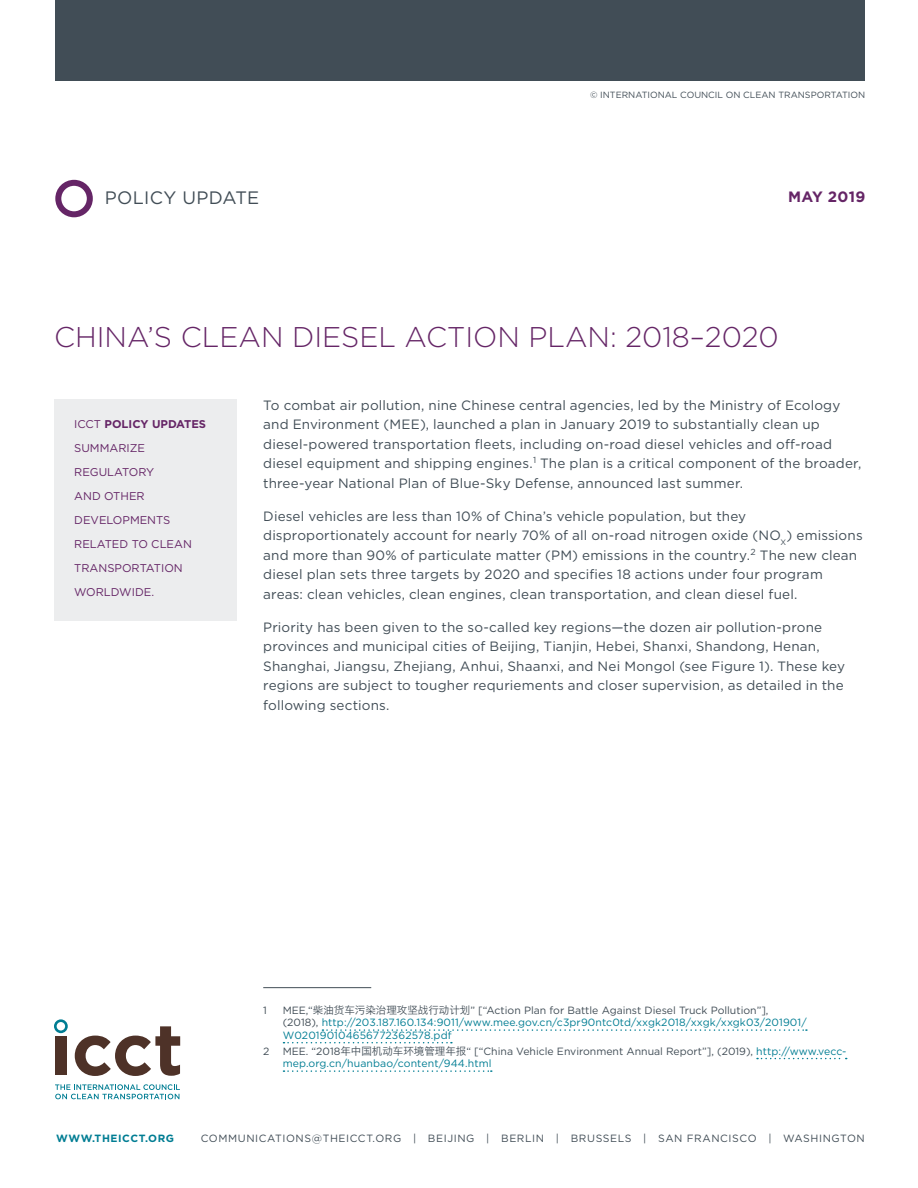
<style>
.page{position:relative;width:918px;height:1188px;background:#fff}
.page>*{position:absolute;margin:0;border:0;box-sizing:border-box;transform-origin:0 0}
.t1{font:300 28.5px "Gotham";color:#652566}
.t2{font:18px "Gotham";letter-spacing:.02em;color:#414d56}
.t3{font:700 15px "Gotham";letter-spacing:.02em;color:#652566}
.t4{font:13.5px/19.5px "Gotham";letter-spacing:.01em;color:#414d56}
.t5{font:11.25px/24px "Gotham";color:#652566}
.t6{font:10.5px/12.6px "Gotham";letter-spacing:.005em;color:#007d93}
.t7{font:10.5px/12.6px "Gotham";letter-spacing:.01em;color:#414d56}
.t8{font:10.5px "Gotham";letter-spacing:.055em;color:#414d56}
.t9{font:700 10.5px "Gotham";letter-spacing:.055em;color:#007d93}
.t10{font:9px "Gotham";color:#414d56}
.s1{font-weight:700}
.s2{color:#414d56}
.s3{font-family:"Hiragino Sans GB W3";color:#414d56}
.s4{font-family:"Hiragino Sans GB W3"}
.s5{color:#007d93}
</style>
<div class="page">
<svg style="left:55px;top:1084px;width:125px;height:15px"></svg>
<div style="left:55px;top:1036px;width:11px;height:39px;background:#4e3228"></div>
<svg style="left:75px;top:1026px;width:105px;height:50px"></svg>
<svg style="left:54px;top:1019px;width:14px;height:14px"></svg>
<div style="left:55px;top:180px;width:38px;height:37px;border:6px solid #652566;border-radius:50%"></div>
<div style="left:55px;top:0;width:810px;height:81px;background:#414d56"></div>
<hr style="left:263px;top:987px;width:108px;height:1px;background:#414d56">
<svg style="left:322px;top:1029px;width:485px;height:2px"></svg>
<svg style="left:284px;top:1042px;width:168px;height:1px"></svg>
<svg style="left:757px;top:1058px;width:90px;height:1px"></svg>
<svg style="left:284px;top:1070px;width:208px;height:2px"></svg>
<div style="left:54px;top:399px;width:182px;height:222px;background:#ecedee"></div>
<p class="t10" style="left:590px;top:89px;width:277px">© INTERNATIONAL COUNCIL ON CLEAN TRANSPORTATION</p>
<h2 class="t2" style="left:105px;top:186px;width:156px">POLICY UPDATE</h2>
<p class="t3" style="left:788px;top:187px;width:79px">MAY 2019</p>
<h1 class="t1" style="left:54px;top:319px;width:726px">CHINA’S CLEAN DIESEL ACTION PLAN: 2018–2020</h1>
<p class="t5" style="left:74px;top:412px;width:133px">ICCT <span class="s1">POLICY UPDATES<br></span>SUMMARIZE<br>REGULATORY<br>AND OTHER<br>DEVELOPMENTS<br>RELATED TO CLEAN<br>TRANSPORTATION<br>WORLDWIDE.</p>
<p class="t4" style="left:263px;top:395px;width:600px">To combat air pollution, nine Chinese central agencies, led by the Ministry of Ecology and Environment (MEE), launched a plan in January 2019 to substantially clean up diesel-powered transportation fleets, including on-road diesel vehicles and off-road diesel equipment and shipping engines.<sup>1</sup> The plan is a critical component of the broader, three-year National Plan of Blue-Sky Defense, announced last summer.</p>
<p class="t4" style="left:263px;top:506px;width:601px">Diesel vehicles are less than 10% of China’s vehicle population, but they disproportionately account for nearly 70% of all on-road nitrogen oxide (NO<sub>X</sub>) emissions and more than 90% of particulate matter (PM) emissions in the country.<sup>2</sup> The new clean diesel plan sets three targets by 2020 and specifies 18 actions under four program areas: clean vehicles, clean engines, clean transportation, and clean diesel fuel.</p>
<p class="t4" style="left:263px;top:617px;width:583px">Priority has been given to the so-called key regions—the dozen air pollution-prone provinces and municipal cities of Beijing, Tianjin, Hebei, Shanxi, Shandong, Henan, Shanghai, Jiangsu, Zhejiang, Anhui, Shaanxi, and Nei Mongol (see Figure 1). These key regions are subject to tougher requriements and closer supervision, as detailed in the following sections.</p>
<p class="t7" style="left:263px;top:1004px;width:5px">1</p>
<p class="t6" style="left:283px;top:1004px;width:525px"><span class="s2">MEE,“</span><span class="s3">柴油货车污染治理攻坚战行动计划</span><span class="s2">” [“Action Plan for Battle Against Diesel Truck Pollution”], (2018),</span> http://203.187.160.134:9011/www.mee.gov.cn/c3pr90ntc0td/xxgk2018/xxgk/xxgk03/201901/<br>W020190104656772362578.pdf</p>
<p class="t7" style="left:263px;top:1045px;width:8px">2</p>
<p class="t7" style="left:283px;top:1045px;width:565px">MEE. “2018<span class="s4">年中国机动车环境管理年报</span>“ [“China Vehicle Environment Annual Report”], (2019), <span class="s5">http://www.vecc&shy;mep.org.cn/huanbao/content/944.html</span></p>
<p class="t9" style="left:56px;top:1132px;width:119px">WWW.THEICCT.ORG</p>
<p class="t8" style="left:201px;top:1132px;width:666px">COMMUNICATIONS@THEICCT.ORG | BEIJING | BERLIN | BRUSSELS | SAN FRANCISCO | WASHINGTON</p>
</div>
